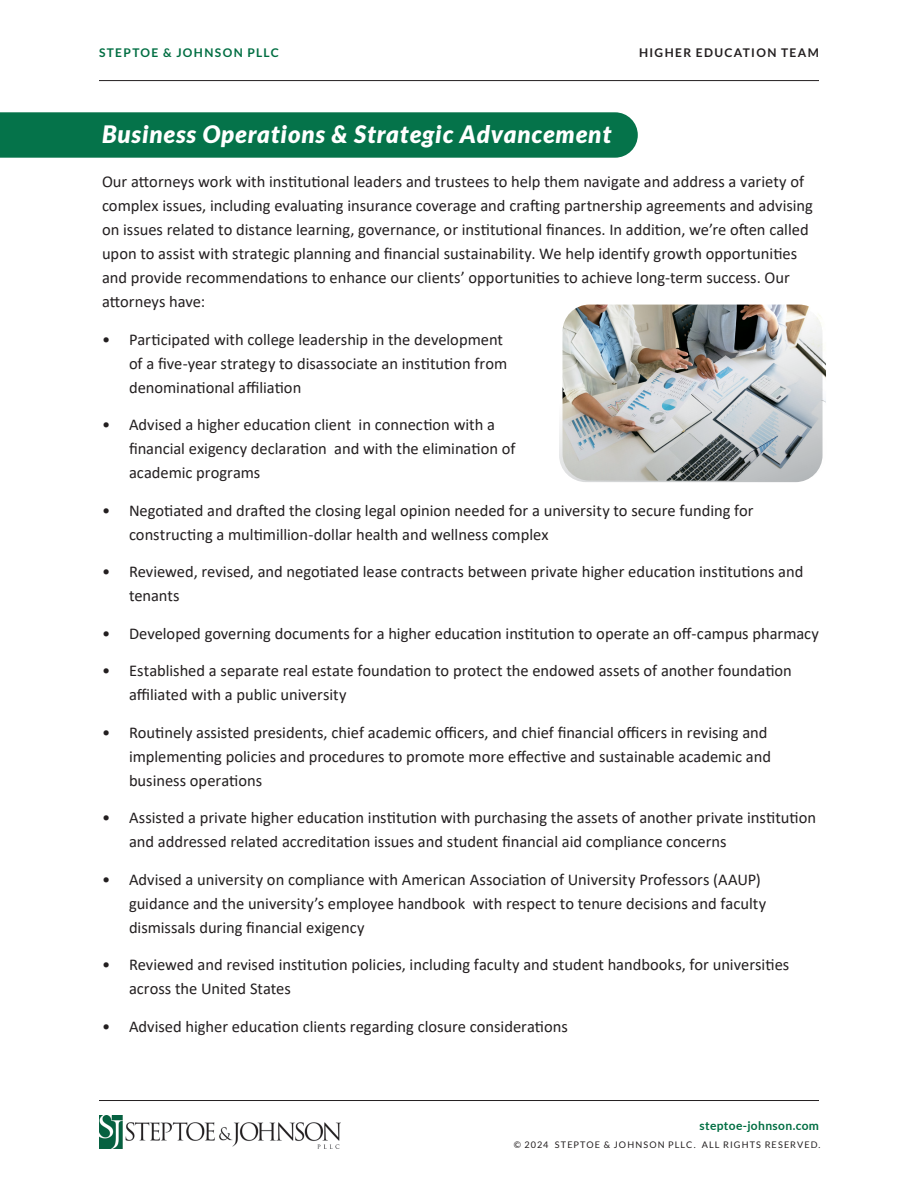
<style>
.page{position:relative;width:918px;height:1188px;background:#fff}
.page>*{position:absolute;margin:0;border:0;box-sizing:border-box;transform-origin:0 0}
.Overline{font:italic 900 24px "Lato";letter-spacing:.04em;color:#fff}
.Bulleted_List{font:16.5px/24px "Calibri";color:#231f20}
.t1{font:700 12px "Lato";letter-spacing:.115em;color:#006e42}
.t2{font:700 12px "Lato";letter-spacing:.11em;color:#231f20}
.t3{font:700 12px "Lato";letter-spacing:.03em;color:#006e42}
.t4{font:9.15px "Lato";letter-spacing:.125em;color:#231f20}
</style>
<div class="page">
<hr style="left:99px;top:80px;width:720px;height:1px;background:#231f20">
<hr style="left:99px;top:1100px;width:720px;height:1px;background:#231f20">
<img style="left:99px;top:1116px;width:241px;height:33px">
<div style="left:0;top:112px;width:638px;height:46px;background:#05734a"></div>
<img style="left:562px;top:305px;width:264px;height:176px">
<img style="left:559px;top:306px;width:264px;height:176px;border-radius:27px">
<p class="t1" style="left:99px;top:46px;width:181px">STEPTOE &amp; JOHNSON PLLC</p>
<p class="t2" style="left:639px;top:46px;width:181px">HIGHER EDUCATION TEAM</p>
<p class="Overline" style="left:102px;top:120px;width:511px">Business Operations &amp; Strategic Advancement</p>
<p class="Bulleted_List" style="left:102px;top:169px;width:712px">Our attorneys work with institutional leaders and trustees to help them navigate and address a variety of complex issues, including evaluating insurance coverage and crafting partnership agreements and advising on issues related to distance learning, governance, or institutional finances. In addition, we’re often called upon to assist with strategic planning and financial sustainability. We help identify growth opportunities and provide recommendations to enhance our clients’ opportunities to achieve long-term success. Our attorneys have:</p>
<p class="Bulleted_List" style="left:129px;top:327px;width:380px;text-indent:-27px">• Participated with college leadership in the development of a five-year strategy to disassociate an institution from denominational affiliation</p>
<p class="Bulleted_List" style="left:129px;top:412px;width:388px;text-indent:-27px">• Advised a higher education client in connection with a financial exigency declaration and with the elimination of academic programs</p>
<p class="Bulleted_List" style="left:129px;top:498px;width:626px;text-indent:-27px">• Negotiated and drafted the closing legal opinion needed for a university to secure funding for constructing a multimillion-dollar health and wellness complex</p>
<p class="Bulleted_List" style="left:129px;top:559px;width:676px;text-indent:-27px">• Reviewed, revised, and negotiated lease contracts between private higher education institutions and tenants</p>
<p class="Bulleted_List" style="left:102px;top:621px;width:719px">• Developed governing documents for a higher education institution to operate an off-campus pharmacy</p>
<p class="Bulleted_List" style="left:129px;top:658px;width:664px;text-indent:-27px">• Established a separate real estate foundation to protect the endowed assets of another foundation affiliated with a public university</p>
<p class="Bulleted_List" style="left:129px;top:720px;width:644px;text-indent:-27px">• Routinely assisted presidents, chief academic officers, and chief financial officers in revising and implementing policies and procedures to promote more effective and sustainable academic and business operations</p>
<p class="Bulleted_List" style="left:129px;top:805px;width:689px;text-indent:-27px">• Assisted a private higher education institution with purchasing the assets of another private institution and addressed related accreditation issues and student financial aid compliance concerns</p>
<p class="Bulleted_List" style="left:129px;top:867px;width:639px;text-indent:-27px">• Advised a university on compliance with American Association of University Professors (AAUP) guidance and the university’s employee handbook with respect to tenure decisions and faculty dismissals during financial exigency</p>
<p class="Bulleted_List" style="left:129px;top:952px;width:662px;text-indent:-27px">• Reviewed and revised institution policies, including faculty and student handbooks, for universities across the United States</p>
<p class="Bulleted_List" style="left:102px;top:1014px;width:467px">• Advised higher education clients regarding closure considerations</p>
<p class="t3" style="left:700px;top:1119px;width:121px">steptoe-johnson.com</p>
<p class="t4" style="left:514px;top:1139px;width:308px">© 2024 STEPTOE &amp; JOHNSON PLLC. ALL RIGHTS RESERVED.</p>
</div>
